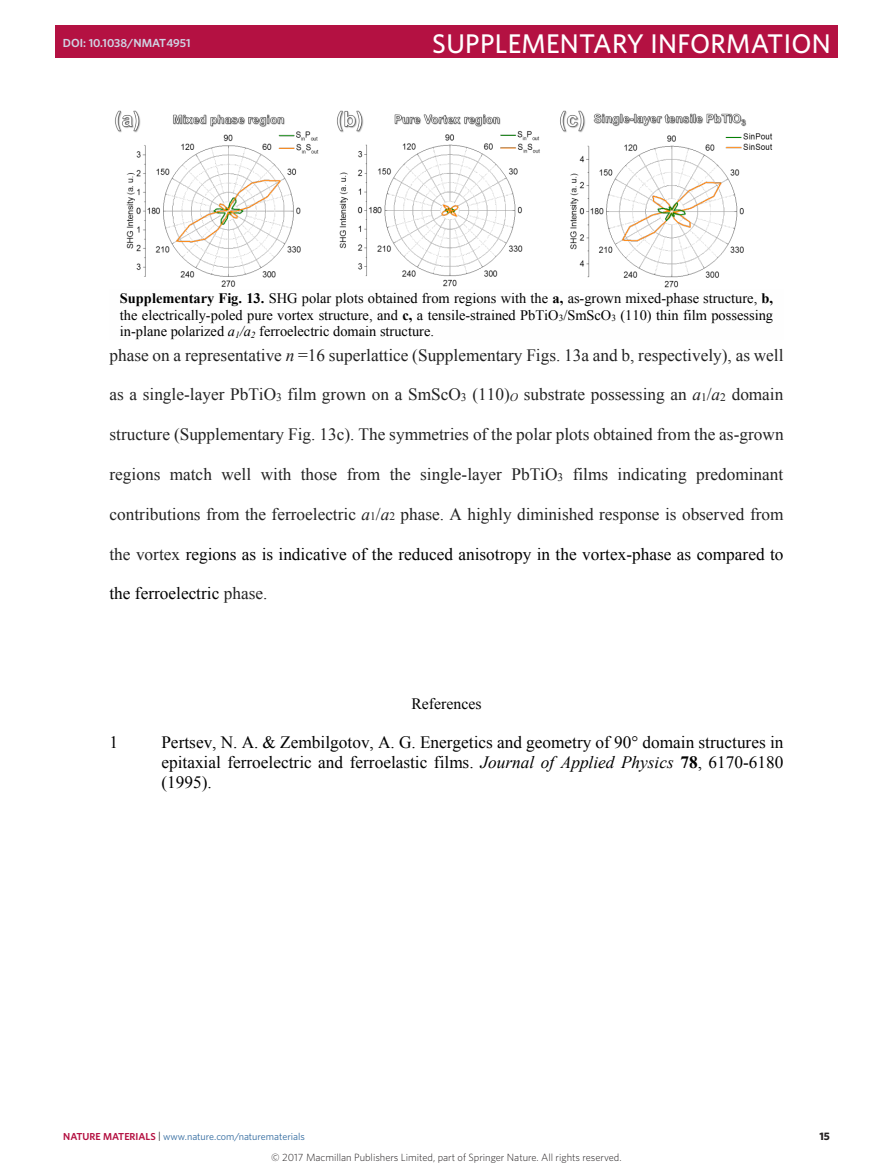
<style>
.page{position:relative;width:893px;height:1174px;background:#fff}
.page>*{position:absolute;margin:0;border:0;box-sizing:border-box;transform-origin:0 0}
.t1{font:500 27px "Whitney";letter-spacing:.01em;color:#fff}
.t2{font:17.25px "Times New Roman";color:#222}
.t3{font:17.25px/19.8px "Times New Roman";color:#000;text-align:justify}
.t4{font:15.75px "Times New Roman";color:#000}
.t5{font:14.4px/16.5px "Times New Roman";color:#000;text-align:justify}
.t6{font:600 11.7px "Whitney";color:#cfd4e4}
.t7{font:700 10.8px "Whitney";color:#231f20}
.t8{font:300 10.5px "Whitney";color:#231f20}
.t9{font:10.2px "Whitney";color:#316a9f}
.s1{font-weight:700}
.s2{font-style:italic}
.s3{font-size:11.55px}
.s4{font-style:italic;font-size:11.55px}
.s5{color:#222}
.s6{font-weight:600;color:#b41142}
.s7{color:#231f20}
</style>
<div class="page">
<div style="left:56px;top:25px;width:782px;height:33px;background:#b41142"></div>
<img style="left:115px;top:110px;width:658px;height:178px">
<p class="t6" style="left:63px;top:35px;width:129px">DOI: 10.1038/NMAT4951</p>
<h1 class="t1" style="left:432px;top:25px;width:400px">SUPPLEMENTARY INFORMATION</h1>
<p class="t5" style="left:120px;top:290px;width:655px"><span class="s1">Supplementary Fig. 13.</span> SHG polar plots obtained from regions with the <span class="s1">a,</span> as-grown mixed-phase structure, <span class="s1">b, </span>the electrically-poled pure vortex structure, and <span class="s1">c,</span> a tensile-strained PbTiO<sub>3</sub>/SmScO<sub>3</sub> (110) thin film possessing in-plane polarized <span class="s2">a</span><sub>1</sub><span class="s2">/a</span><sub>2</sub> ferroelectric domain structure.</p>
<p class="t2" style="left:109px;top:343px;width:675px">phase on a representative <span class="s2">n</span> =16 superlattice (Supplementary Figs. 13a and b, respectively), as well</p>
<p class="t2" style="left:109px;top:383px;width:675px">as a single-layer PbTiO<span class="s3">3</span> film grown on a SmScO<span class="s3">3</span> (110)<span class="s4">O</span> substrate possessing an <span class="s2">a</span><span class="s3">1</span>/<span class="s2">a</span><span class="s3">2</span> domain</p>
<p class="t2" style="left:109px;top:423px;width:676px">structure (Supplementary Fig. 13c). The symmetries of the polar plots obtained from the as-grown</p>
<p class="t2" style="left:109px;top:462px;width:675px">regions match well with those from the single-layer PbTiO<span class="s3">3</span> films indicating predominant</p>
<p class="t2" style="left:109px;top:502px;width:676px">contributions from the ferroelectric <span class="s2">a</span><span class="s3">1</span>/<span class="s2">a</span><span class="s3">2</span> phase. A highly diminished response is observed from</p>
<p class="t3" style="left:109px;top:543px;width:675px"><span class="s5">the vortex</span> regions as is indicative of the reduced anisotropy in the vortex-phase as compared to</p>
<p class="t3" style="left:109px;top:583px;width:159px">the ferroelectric <span class="s5">phase.</span></p>
<p class="t4" style="left:411px;top:693px;width:72px">References</p>
<p class="t3" style="left:109px;top:732px;width:10px">1</p>
<p class="t3" style="left:161px;top:732px;width:624px">Pertsev, N. A. &amp; Zembilgotov, A. G. Energetics and geometry of 90° domain structures in epitaxial ferroelectric and ferroelastic films. <span class="s2">Journal of Applied Physics</span> <span class="s1">78</span>, 6170-6180 (1995).</p>
<p class="t9" style="left:63px;top:1129px;width:243px"><span class="s6">NATURE MATERIALS</span> <span class="s7">|</span> www.nature.com/naturematerials</p>
<p class="t7" style="left:819px;top:1128px;width:12px">15</p>
<p class="t8" style="left:271px;top:1150px;width:352px">© 2017 Macmillan Publishers Limited, part of Springer Nature. All rights reserved.</p>
</div>
